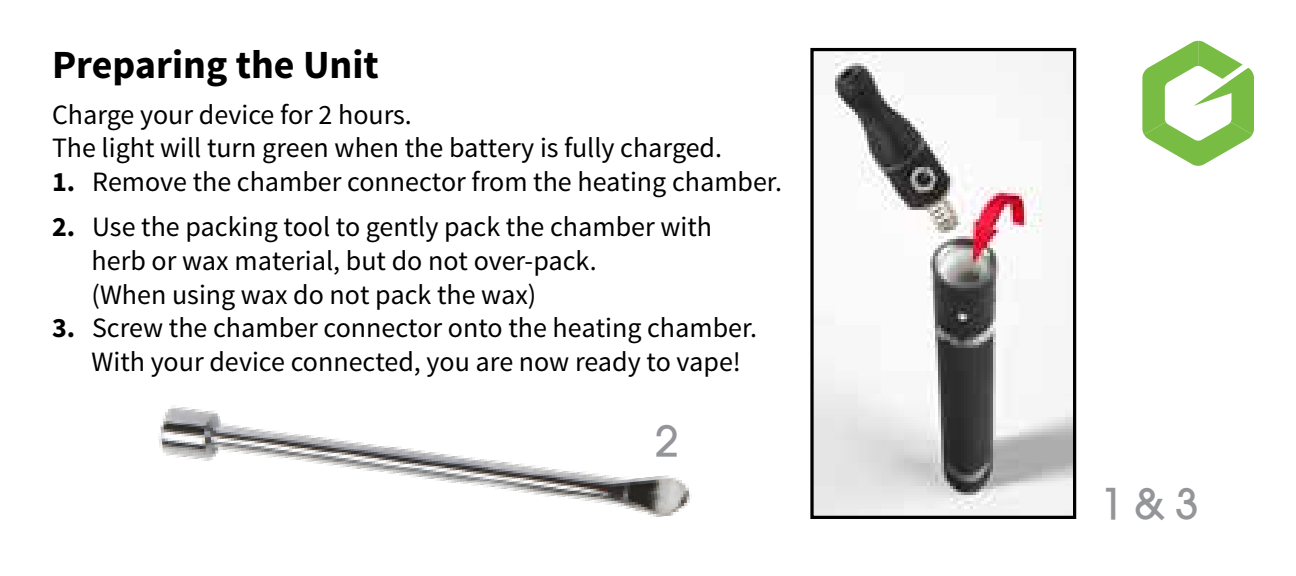
<style>
.page{position:relative;width:1296px;height:576px;background:#fff}
.page>*{position:absolute;margin:0;border:0;box-sizing:border-box;transform-origin:0 0}
.t1{font:700 41.6px "Atilla";color:#939598}
.t2{font:700 40px "Source Sans Pro";color:#000}
.t3{font:28px/33.6px "Source Sans Pro";color:#000}
.s1{font-weight:700}
</style>
<div class="page">
<svg style="left:1142px;top:41px;width:112px;height:125px"></svg>
<img style="left:814px;top:52px;width:258px;height:463px">
<div style="left:810px;top:48px;width:266px;height:471px;border:3px solid #000"></div>
<img style="left:158px;top:405px;width:533px;height:112px">
<h2 class="t2" style="left:52px;top:39px;width:328px">Preparing the Unit</h2>
<p class="t3" style="left:52px;top:98px;width:672px">Charge your device for 2 hours.<br>The light will turn green when the battery is fully charged.</p>
<p class="t3" style="left:52px;top:165px;width:732px"><span class="s1">1.</span> Remove the chamber connector from the heating chamber.</p>
<p class="t3" style="left:92px;top:211px;width:622px;text-indent:-40px"><span class="s1">2.</span> Use the packing tool to gently pack the chamber with herb or wax material, but do not over-pack.<br>(When using wax do not pack the wax)</p>
<p class="t3" style="left:92px;top:312px;width:667px;text-indent:-40px"><span class="s1">3.</span> Screw the chamber connector onto the heating chamber.<br>With your device connected, you are now ready to vape!</p>
<h1 class="t1" style="left:656px;top:413px;width:24px">2</h1>
<h1 class="t1" style="left:1100px;top:476px;width:99px">1 &amp; 3</h1>
</div>
